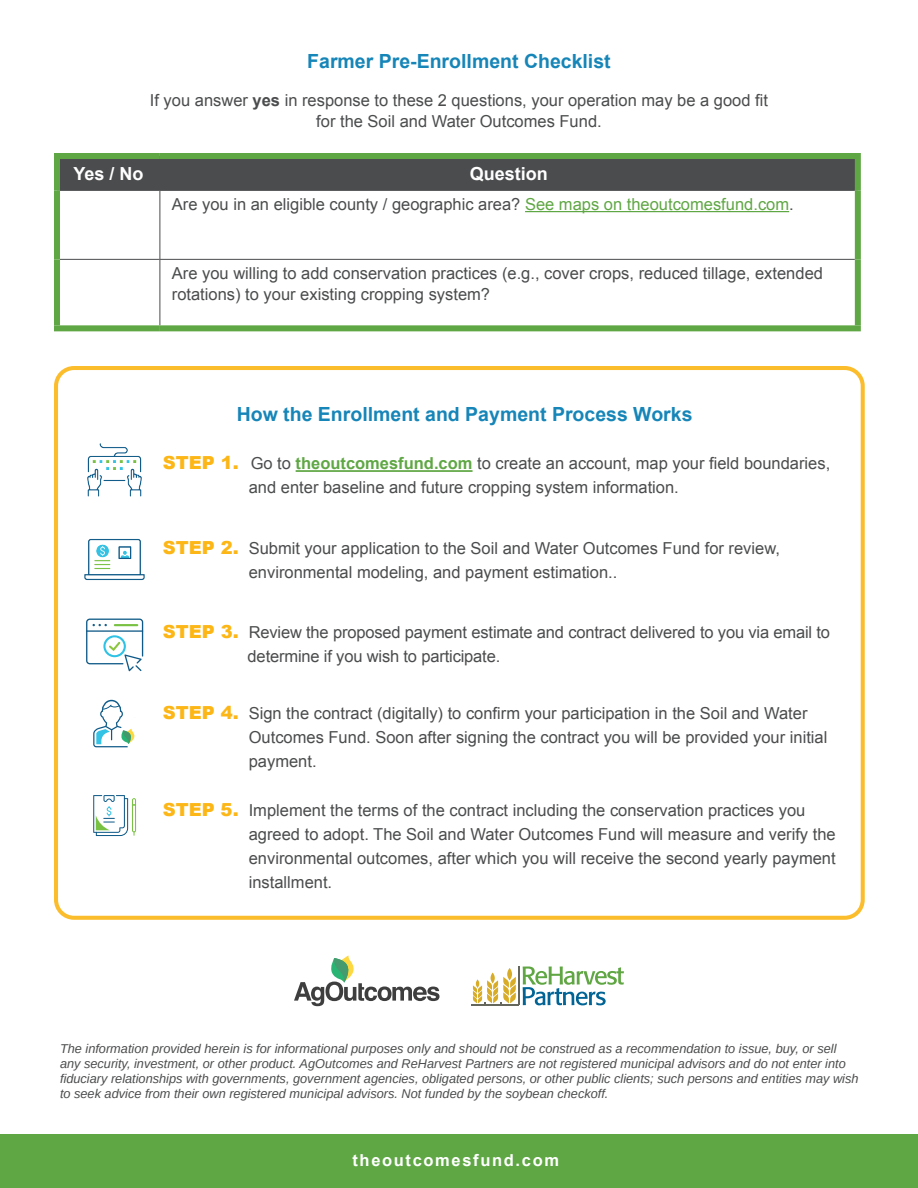
<style>
.page{position:relative;width:918px;height:1188px;background:#fff}
.page>*{position:absolute;margin:0;border:0;box-sizing:border-box;transform-origin:0 0}
.t1{font:700 19.5px "Arial";color:#1685b8}
.t2{font:700 18px "Arial";color:#fff}
.t3{font:16.5px/24px "Arial";color:#4b4c4d}
.t4{font:700 16.5px "Arial";letter-spacing:.1em;color:#fff}
.t5{font:italic 12.75px/15px "Arimo";color:#4b4c4d}
.s1{font-weight:700}
.s2{color:#5fa744}
.s3{font-weight:900;font-size:18px;color:#fcb616}
.s4{font-weight:700;color:#5fa744}
</style>
<div class="page">
<div style="left:0;top:1134px;width:918px;height:54px;background:#5fa744"></div>
<div style="left:60px;top:159px;width:795px;height:31px;background:#4b4c4d"></div>
<hr style="left:160px;top:190px;width:695px;height:1px;background:#4b4c4d">
<hr style="left:160px;top:259px;width:695px;height:1px;background:#4b4c4d">
<hr style="left:160px;top:260px;width:1px;height:65px;background:#4b4c4d">
<hr style="left:160px;top:191px;width:1px;height:68px;background:#4b4c4d">
<hr style="left:60px;top:259px;width:100px;height:1px;background:#4b4c4d">
<hr style="left:160px;top:159px;width:1px;height:31px;background:#4b4c4d">
<hr style="left:60px;top:190px;width:100px;height:1px;background:#4b4c4d">
<div style="left:54px;top:325px;width:106px;height:6px;background:#5fa744"></div>
<div style="left:160px;top:325px;width:701px;height:6px;background:#5fa744"></div>
<div style="left:54px;top:153px;width:106px;height:6px;background:#5fa744"></div>
<div style="left:54px;top:159px;width:6px;height:31px;background:#5fa744"></div>
<div style="left:160px;top:153px;width:701px;height:6px;background:#5fa744"></div>
<div style="left:855px;top:159px;width:6px;height:31px;background:#5fa744"></div>
<div style="left:54px;top:190px;width:6px;height:69px;background:#5fa744"></div>
<div style="left:855px;top:190px;width:6px;height:69px;background:#5fa744"></div>
<div style="left:54px;top:259px;width:6px;height:66px;background:#5fa744"></div>
<div style="left:855px;top:259px;width:6px;height:66px;background:#5fa744"></div>
<hr style="left:525px;top:211px;width:264px;height:1px;background:#5fa744">
<svg style="left:294px;top:956px;width:146px;height:50px"></svg>
<hr style="left:472px;top:1004px;width:47px;height:1px;background:#65665c">
<svg style="left:473px;top:968px;width:43px;height:36px"></svg>
<hr style="left:518px;top:967px;width:1px;height:38px;background:#65665c">
<svg style="left:523px;top:966px;width:101px;height:39px"></svg>
<div style="left:54px;top:366px;width:811px;height:554px;border:4px solid #fcb616;border-radius:18px"></div>
<img style="left:84px;top:538px;width:61px;height:43px">
<hr style="left:296px;top:470px;width:177px;height:2px;background:#5fa744">
<img style="left:54px;top:409px;width:88px;height:121px">
<svg style="left:93px;top:795px;width:43px;height:41px"></svg>
<svg style="left:86px;top:619px;width:57px;height:52px"></svg>
<svg style="left:93px;top:700px;width:42px;height:47px"></svg>
<p class="t1" style="left:307px;top:49px;width:305px">Farmer Pre-Enrollment Checklist</p>
<p class="t3" style="left:150px;top:90px;width:620px;line-height:21px;text-align:center">If you answer <span class="s1">yes</span> in response to these 2 questions, your operation may be a good fit for the Soil and Water Outcomes Fund.</p>
<p class="t2" style="left:73px;top:162px;width:72px">Yes / No</p>
<p class="t2" style="left:470px;top:162px;width:80px">Question</p>
<p class="t3" style="left:172px;top:192px;width:623px">Are you in an eligible county / geographic area? <span class="s2">See maps on theoutcomesfund.com</span>.</p>
<p class="t3" style="left:172px;top:263px;width:653px;line-height:21px">Are you willing to add conservation practices (e.g., cover crops, reduced tillage, extended rotations) to your existing cropping system?</p>
<p class="t1" style="left:237px;top:402px;width:457px">How the Enrollment and Payment Process Works</p>
<p class="t3" style="left:249px;top:452px;width:583px;text-indent:-86px"><span class="s3">STEP 1.</span> Go to <span class="s4">theoutcomesfund.com</span> to create an account, map your field boundaries, and enter baseline and future cropping system information.</p>
<p class="t3" style="left:249px;top:536px;width:533px;text-indent:-86px"><span class="s3">STEP 2.</span> Submit your application to the Soil and Water Outcomes Fund for review, environmental modeling, and payment estimation..</p>
<p class="t3" style="left:248px;top:620px;width:584px;text-indent:-85px"><span class="s3">STEP 3.</span> Review the proposed payment estimate and contract delivered to you via email to determine if you wish to participate.</p>
<p class="t3" style="left:249px;top:701px;width:580px;text-indent:-86px"><span class="s3">STEP 4.</span> Sign the contract (digitally) to confirm your participation in the Soil and Water<br>Outcomes Fund. Soon after signing the contract you will be provided your initial payment.</p>
<p class="t3" style="left:249px;top:798px;width:588px;text-indent:-86px"><span class="s3">STEP 5.</span> Implement the terms of the contract including the conservation practices you agreed to adopt. The Soil and Water Outcomes Fund will measure and verify the environmental outcomes, after which you will receive the second yearly payment installment.</p>
<p class="t5" style="left:60px;top:1041px;width:800px">The information provided herein is for informational purposes only and should not be construed as a recommendation to issue, buy, or sell any security, investment, or other product. AgOutcomes and ReHarvest Partners are not registered municipal advisors and do not enter into fiduciary relationships with governments, government agencies, obligated persons, or other public clients; such persons and entities may wish to seek advice from their own registered municipal advisors. Not funded by the soybean checkoff.</p>
<p class="t4" style="left:352px;top:1149px;width:208px">theoutcomesfund.com</p>
</div>
